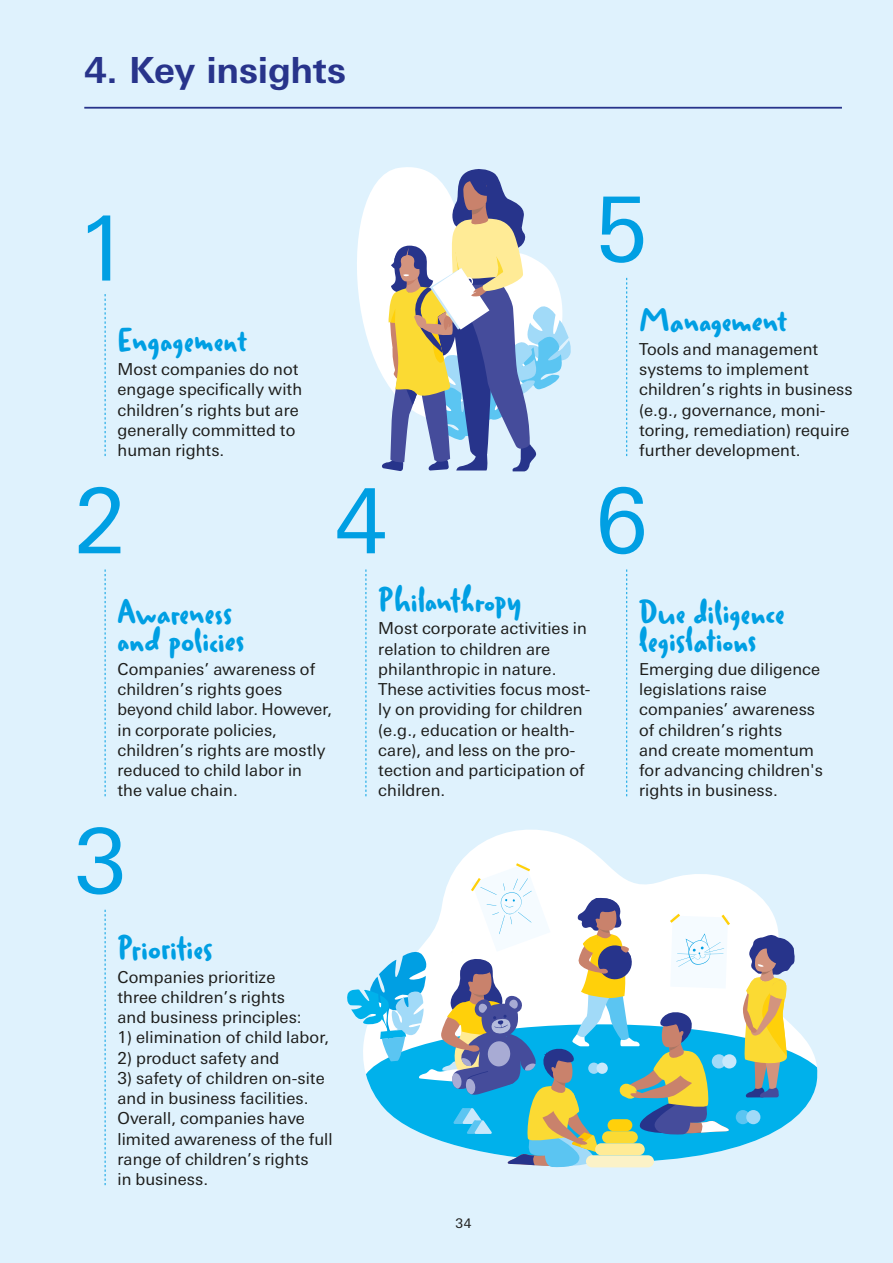
<style>
.page{position:relative;width:893px;height:1263px;background:#dff2fd}
.page>*{position:absolute;margin:0;border:0;box-sizing:border-box;transform-origin:0 0}
.t1{font:90px "Univers Next Pro";color:#009fe3}
.t2{font:700 36px "Univers Next Pro";letter-spacing:-.01em;color:#28348b}
.t3{font:700 33px/27.9px "Duffy Script";letter-spacing:.01em;color:#009fe3}
.t4{font:16.5px/20.2px "Univers Next Pro";letter-spacing:.005em;color:#1d1d1b}
.t5{font:13.2px "Univers Next Pro";color:#1d1d1b}
</style>
<div class="page">
<hr style="left:84px;top:107px;width:758px;height:2px;background:#28348b">
<svg style="left:366px;top:569px;width:1px;height:227px"></svg>
<svg style="left:626px;top:569px;width:1px;height:227px"></svg>
<svg style="left:105px;top:569px;width:1px;height:227px"></svg>
<svg style="left:105px;top:910px;width:1px;height:275px"></svg>
<svg style="left:105px;top:294px;width:1px;height:162px"></svg>
<svg style="left:626px;top:278px;width:1px;height:178px"></svg>
<svg style="left:460px;top:829px;width:358px;height:250px"></svg>
<svg style="left:730px;top:1024px;width:87px;height:125px;fill:#00b1eb"></svg>
<svg style="left:742px;top:934px;width:54px;height:163px;background:#acb592"></svg>
<div style="left:736px;top:1110px;width:14px;height:14px;background:#5bc5f2;border-radius:50%"></div>
<div style="left:746px;top:1110px;width:14px;height:14px;background:#a1daf8;border-radius:50%"></div>
<div style="left:722px;top:1054px;width:14px;height:14px;background:#c9e8fb;border-radius:50%"></div>
<svg style="left:347px;top:863px;width:383px;height:305px"></svg>
<svg style="left:357px;top:167px;width:58px;height:205px;fill:#fff"></svg>
<svg style="left:381px;top:168px;width:190px;height:303px"></svg>
<h2 class="t2" style="left:84px;top:49px;width:263px">4. Key insights</h2>
<h1 class="t1" style="left:77px;top:197px;width:54px">1</h1>
<h3 class="t3" style="left:117px;top:326px;width:131px">Engagement</h3>
<p class="t4" style="left:117px;top:359px;width:186px">Most companies do not engage specifically with children’s rights but are generally committed to human rights.</p>
<h1 class="t1" style="left:596px;top:178px;width:54px">5</h1>
<h3 class="t3" style="left:639px;top:306px;width:150px">Management</h3>
<p class="t4" style="left:639px;top:339px;width:215px">Tools and management systems to implement children’s rights in business (e.g., governance, moni&shy;toring, remediation) require further development.</p>
<h1 class="t1" style="left:74px;top:470px;width:54px">2</h1>
<h1 class="t1" style="left:335px;top:470px;width:54px">4</h1>
<h1 class="t1" style="left:596px;top:470px;width:54px">6</h1>
<h3 class="t3" style="left:117px;top:598px;width:128px">Awareness and policies</h3>
<p class="t4" style="left:117px;top:659px;width:216px">Companies’ awareness of children’s rights goes beyond child labor. However, in corporate policies, children’s rights are mostly reduced to child labor in<br>the value chain.</p>
<h1 class="t1" style="left:74px;top:810px;width:54px">3</h1>
<h3 class="t3" style="left:117px;top:933px;width:97px">Priorities</h3>
<p class="t4" style="left:117px;top:967px;width:186px">Companies prioritize three children’s rights and business principles:</p>
<p class="t4" style="left:117px;top:1027px;width:213px">1) elimination of child labor,</p>
<p class="t4" style="left:117px;top:1048px;width:163px">2) product safety and</p>
<p class="t4" style="left:117px;top:1068px;width:217px">3) safety of children on-site and in business facilities.<br>Overall, companies have limited awareness of the full range of children’s rights<br>in business.</p>
<h3 class="t3" style="left:378px;top:585px;width:145px">Philanthropy</h3>
<p class="t4" style="left:378px;top:618px;width:214px">Most corporate activities in relation to children are philanthropic in nature.<br>These activities focus most&shy;ly on providing for children (e.g., education or health&shy;care), and less on the pro&shy;tection and participation of children.</p>
<p class="t5" style="left:456px;top:1215px;width:17px">34</p>
<h3 class="t3" style="left:639px;top:598px;width:147px">Due diligence legislations</h3>
<p class="t4" style="left:639px;top:659px;width:185px">Emerging due diligence legislations raise companies’ awareness of children’s rights<br>and create momentum for advancing children's rights in business.</p>
</div>
